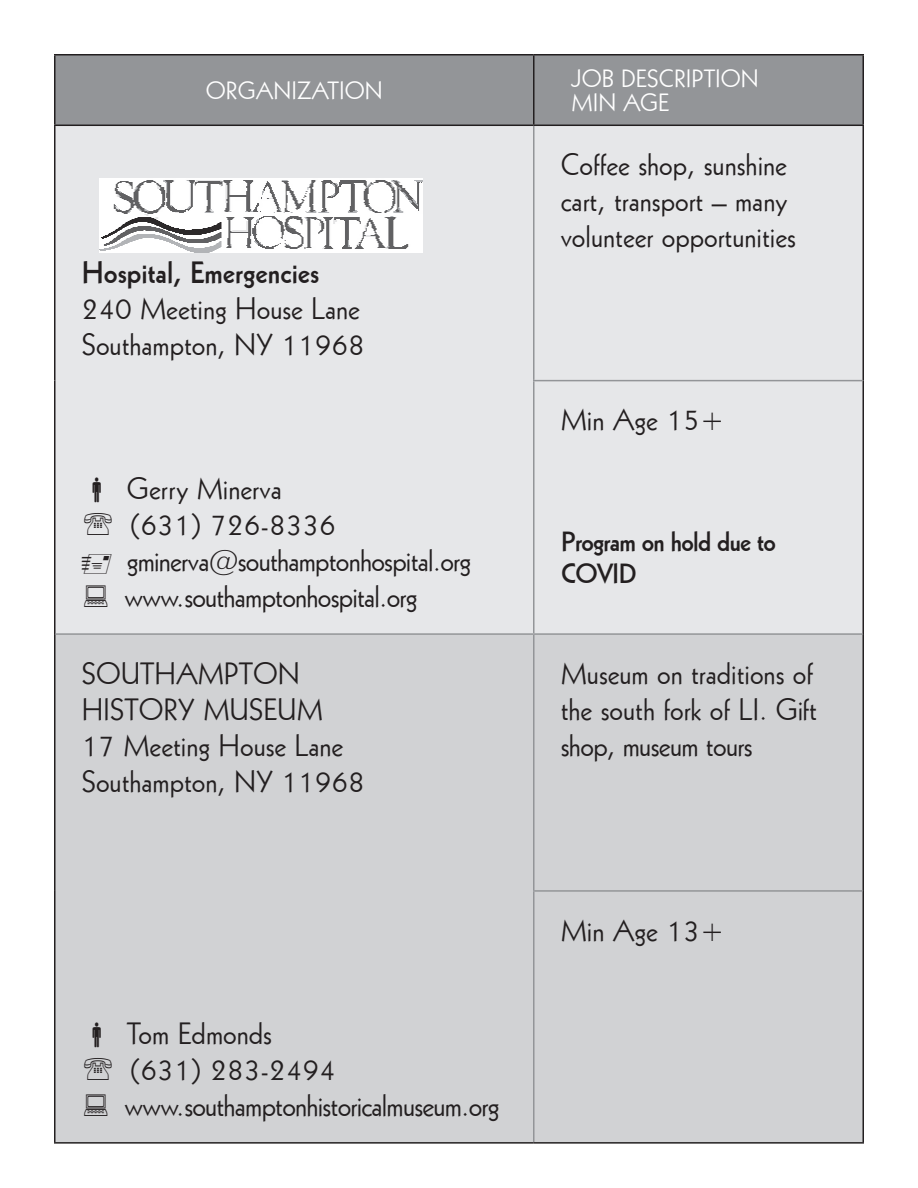
<style>
.page{position:relative;width:918px;height:1188px;background:#fff}
.page>*{position:absolute;margin:0;border:0;box-sizing:border-box;transform-origin:0 0}
.t1{font:30px/36px "Geometr 231 BT";color:#231f20}
.t2{font:30px/36px "Geometr 231 BT";letter-spacing:-.025em;color:#231f20}
.t3{font:30px/36px "Geometric 231 BT Bold C";color:#231f20}
.t4{font:27px/32.4px "Geometric 231 BT Bold C";letter-spacing:-.03em;color:#231f20}
.t5{font:24.3px "Geometr 231 BT";color:#fff}
.s1{font-family:"Geometr 231 BT"}
</style>
<div class="page">
<div style="left:56px;top:56px;width:806px;height:69px;background:#939598"></div>
<div style="left:56px;top:126px;width:806px;height:507px;background:#e6e7e9"></div>
<div style="left:56px;top:635px;width:806px;height:507px;background:#d1d2d4"></div>
<hr style="left:54px;top:54px;width:480px;height:2px;background:#231f20">
<hr style="left:54px;top:56px;width:2px;height:69px;background:#231f20">
<hr style="left:534px;top:54px;width:330px;height:2px;background:#231f20">
<hr style="left:533px;top:56px;width:2px;height:69px;background:#231f20">
<hr style="left:862px;top:56px;width:2px;height:69px;background:#231f20">
<hr style="left:54px;top:125px;width:480px;height:1px;background:#231f20">
<hr style="left:54px;top:126px;width:2px;height:255px;background:#231f20">
<hr style="left:534px;top:125px;width:330px;height:1px;background:#231f20">
<hr style="left:862px;top:126px;width:2px;height:255px;background:#231f20">
<hr style="left:54px;top:381px;width:2px;height:253px;background:#231f20">
<hr style="left:862px;top:381px;width:2px;height:253px;background:#231f20">
<hr style="left:54px;top:634px;width:2px;height:257px;background:#231f20">
<hr style="left:862px;top:634px;width:2px;height:257px;background:#231f20">
<hr style="left:54px;top:891px;width:2px;height:251px;background:#231f20">
<hr style="left:862px;top:891px;width:2px;height:251px;background:#231f20">
<hr style="left:533px;top:126px;width:2px;height:254px;background:#939598">
<hr style="left:533px;top:380px;width:329px;height:1px;background:#939598">
<hr style="left:533px;top:381px;width:2px;height:252px;background:#939598">
<hr style="left:56px;top:633px;width:478px;height:2px;background:#939598">
<hr style="left:534px;top:633px;width:328px;height:2px;background:#939598">
<hr style="left:533px;top:635px;width:2px;height:255px;background:#939598">
<hr style="left:533px;top:890px;width:329px;height:2px;background:#939598">
<hr style="left:533px;top:892px;width:2px;height:250px;background:#939598">
<hr style="left:54px;top:1142px;width:480px;height:2px;background:#231f20">
<hr style="left:534px;top:1142px;width:330px;height:2px;background:#231f20">
<img style="left:100px;top:178px;width:323px;height:74px">
<svg style="left:93px;top:477px;width:8px;height:25px"></svg>
<svg style="left:84px;top:513px;width:28px;height:22px"></svg>
<svg style="left:82px;top:554px;width:30px;height:20px"></svg>
<svg style="left:84px;top:585px;width:23px;height:22px"></svg>
<svg style="left:93px;top:1022px;width:8px;height:25px"></svg>
<svg style="left:84px;top:1057px;width:28px;height:23px"></svg>
<svg style="left:84px;top:1094px;width:23px;height:22px"></svg>
<p class="t5" style="left:206px;top:75px;width:178px">ORGANIZATION</p>
<p class="t3" style="left:82px;top:253px;width:280px">Hospital, Emergencies<br><span class="s1">240 Meeting House Lane</span></p>
<p class="t1" style="left:82px;top:326px;width:285px">Southampton, NY 11968</p>
<p class="t1" style="left:127px;top:470px;width:157px">Gerry Minerva</p>
<p class="t1" style="left:129px;top:506px;width:208px">(631) 726-8336</p>
<p class="t2" style="left:124px;top:542px;width:348px">gminerva@southamptonhospital.org www.southamptonhospital.org</p>
<p class="t1" style="left:82px;top:654px;width:285px">SOUTHAMPTON<br>HISTORY MUSEUM<br>17 Meeting House Lane<br>Southampton, NY 11968</p>
<p class="t2" style="left:124px;top:1014px;width:377px">Tom Edmonds<br>(631) 283-2494 www.southamptonhistoricalmuseum.org</p>
<p class="t5" style="left:572px;top:63px;width:189px">JOB DESCRIPTION</p>
<p class="t5" style="left:572px;top:87px;width:100px">MIN AGE</p>
<p class="t1" style="left:561px;top:146px;width:237px">Coffee shop, sunshine cart, transport – many volunteer opportunities</p>
<p class="t1" style="left:561px;top:401px;width:165px">Min Age 15+</p>
<p class="t4" style="left:561px;top:524px;width:216px">Program on hold due to<br>COVID</p>
<p class="t1" style="left:561px;top:654px;width:258px">Museum on traditions of the south fork of LI. Gift shop, museum tours</p>
<p class="t1" style="left:561px;top:911px;width:165px">Min Age 13+</p>
</div>
